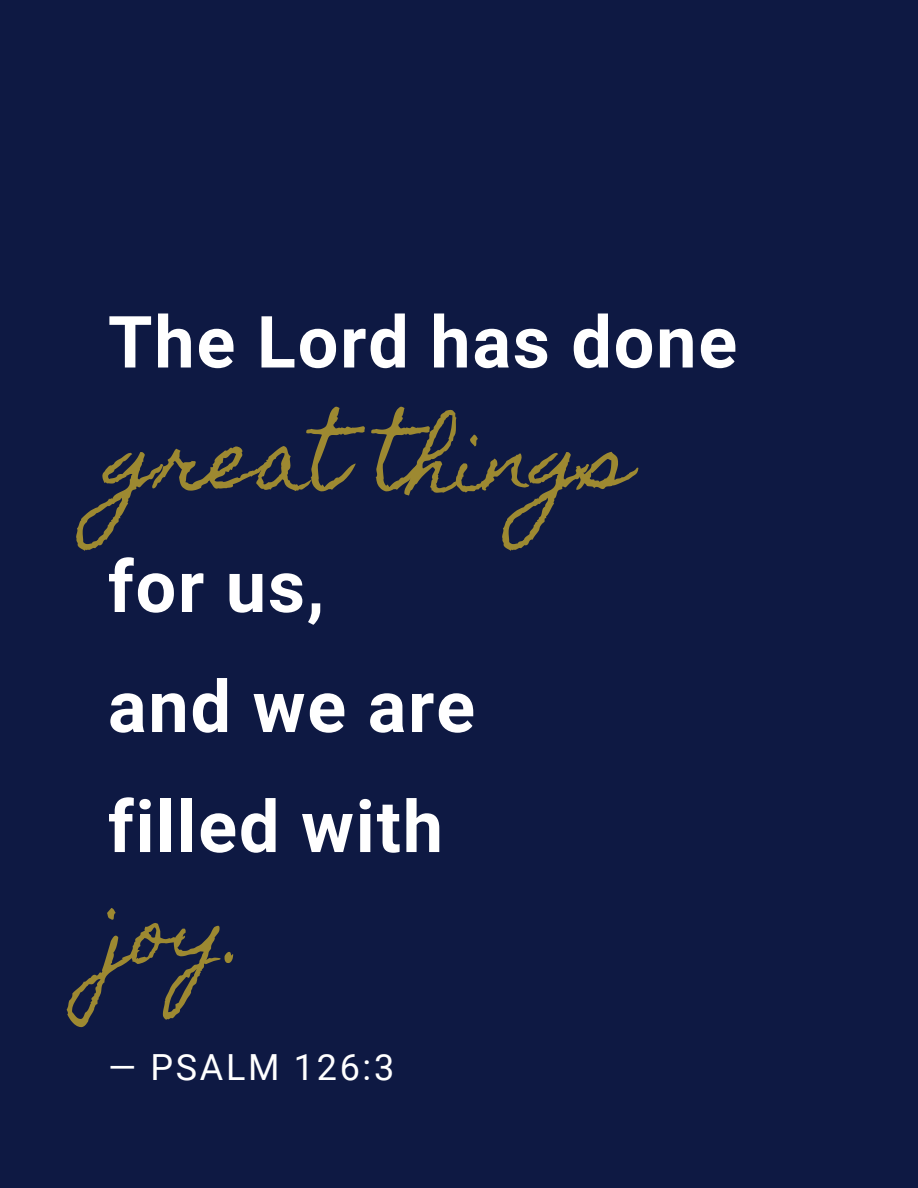
<style>
.page{position:relative;width:918px;height:1188px;background:#0e1943}
.page>*{position:absolute;margin:0;border:0;box-sizing:border-box;transform-origin:0 0}
.t1{font:79.5px "Homemade Apple";color:#9d8931}
.t2{font:700 72px/120px "Roboto";letter-spacing:.025em;color:#fff}
.t3{font:36px "Roboto";letter-spacing:.075em;color:#fff}
</style>
<div class="page">
<p class="t2" style="left:108px;top:279px;width:631px">The Lord has done</p>
<p class="t1" style="left:108px;top:414px;width:525px">great things</p>
<p class="t2" style="left:108px;top:524px;width:369px">for us,<br>and we are filled with</p>
<p class="t1" style="left:108px;top:886px;width:142px">joy.</p>
<p class="t3" style="left:108px;top:1042px;width:288px">— PSALM 126:3</p>
</div>
